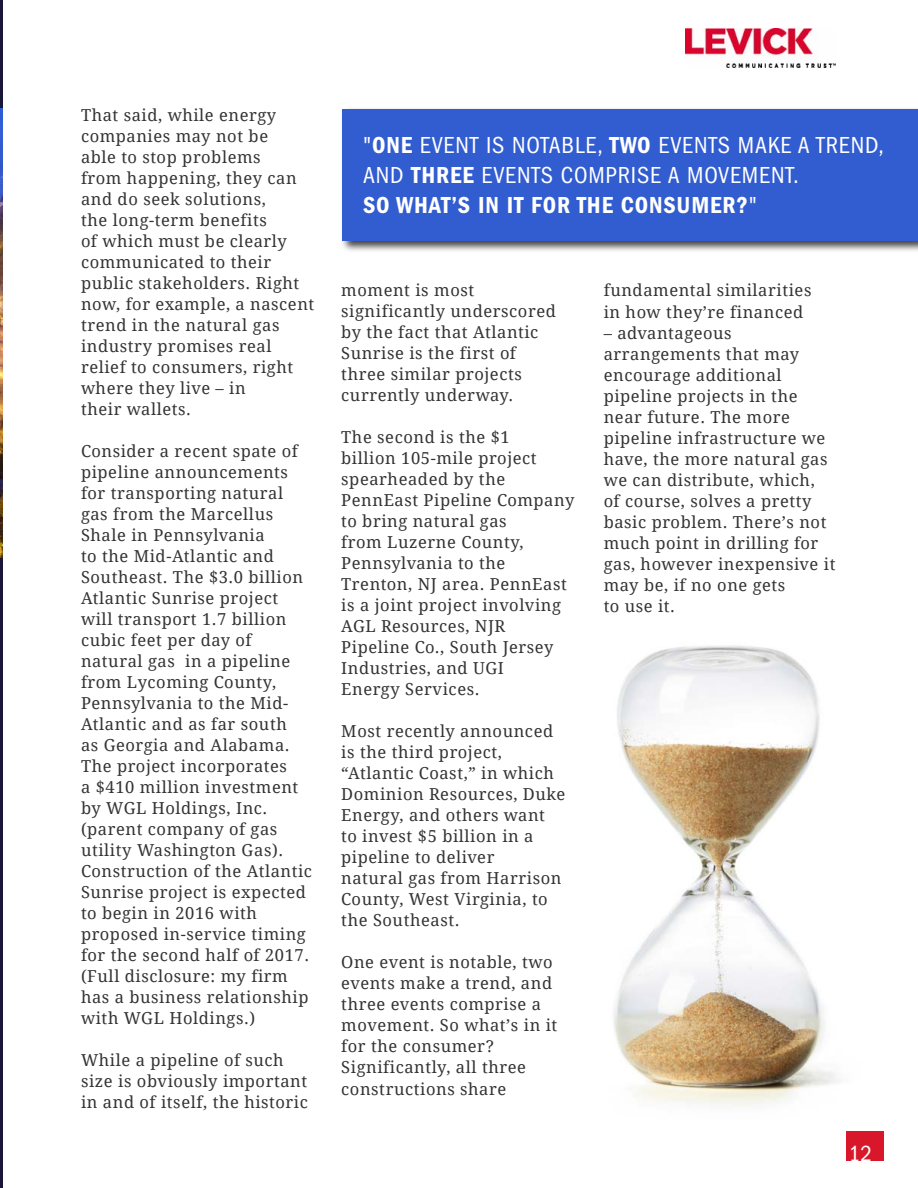
<style>
.page{position:relative;width:918px;height:1188px;background:#fff}
.page>*{position:absolute;margin:0;border:0;box-sizing:border-box;transform-origin:0 0}
.t1{font:condensed 24px/30px "Franklin Gothic";letter-spacing:.035em;color:#fff}
.t2{font:condensed 22.65px "Franklin Gothic";color:#fff}
.t3{font:16.5px/21px "Droid Serif";letter-spacing:.035em;color:#333334}
.s1{font-weight:600}
.s2{font-weight:600;color:#fffffb}
</style>
<div class="page">
<img style="left:686px;top:29px;width:149px;height:39px">
<hr style="left:0;top:0;width:2px;height:1188px;background:#1a1637">
<img style="left:0;top:108px;width:2px;height:449px">
<div style="left:846px;top:1132px;width:37px;height:29px;background:#d8182a"></div>
<div style="left:340px;top:107px;width:578px;height:146px;background:#000;opacity:.75"></div>
<div style="left:342px;top:109px;width:576px;height:132px;background:#325dd0"></div>
<img style="left:614px;top:645px;width:225px;height:462px">
<p class="t3" style="left:81px;top:104px;width:235px">That said, while energy companies may not be<br>able to stop problems<br>from happening, they can and do seek solutions,<br>the long-term benefits<br>of which must be clearly communicated to their public stakeholders. Right now, for example, a nascent trend in the natural gas industry promises real relief to consumers, right where they live – in<br>their wallets.</p>
<p class="t3" style="left:81px;top:440px;width:233px">Consider a recent spate of pipeline announcements for transporting natural gas from the Marcellus<br>Shale in Pennsylvania<br>to the Mid-Atlantic and<br>Southeast. The $3.0 billion<br>Atlantic Sunrise project will transport 1.7 billion cubic feet per day of natural gas in a pipeline from Lycoming County,<br>Pennsylvania to the Mid-<br>Atlantic and as far south<br>as Georgia and Alabama.<br>The project incorporates<br>a $410 million investment by WGL Holdings, Inc. (parent company of gas utility Washington Gas).<br>Construction of the Atlantic<br>Sunrise project is expected to begin in 2016 with proposed in-service timing for the second half of 2017. (Full disclosure: my firm has a business relationship with WGL Holdings.)</p>
<p class="t3" style="left:81px;top:1050px;width:228px">While a pipeline of such size is obviously important in and of itself, the historic</p>
<h1 class="t1" style="left:363px;top:131px;width:522px">"<span class="s1">ONE</span> EVENT IS NOTABLE, <span class="s1">TWO</span> EVENTS MAKE A TREND,<br>AND <span class="s1">THREE</span> EVENTS COMPRISE A MOVEMENT.<br><span class="s2">SO WHAT’S IN IT FOR THE CONSUMER?</span>"</h1>
<p class="t3" style="left:341px;top:280px;width:216px">moment is most significantly underscored by the fact that Atlantic<br>Sunrise is the first of three similar projects currently underway.</p>
<p class="t3" style="left:341px;top:427px;width:235px">The second is the $1<br>billion 105-mile project spearheaded by the<br>PennEast Pipeline Company to bring natural gas<br>from Luzerne County,<br>Pennsylvania to the<br>Trenton, NJ area. PennEast is a joint project involving<br>AGL Resources, NJR<br>Pipeline Co., South Jersey<br>Industries, and UGI<br>Energy Services.</p>
<p class="t3" style="left:341px;top:721px;width:226px">Most recently announced is the third project, “Atlantic Coast,” in which<br>Dominion Resources, Duke<br>Energy, and others want<br>to invest $5 billion in a pipeline to deliver<br>natural gas from Harrison<br>County, West Virginia, to the Southeast.</p>
<p class="t3" style="left:341px;top:952px;width:218px">One event is notable, two events make a trend, and three events comprise a movement. So what’s in it for the consumer?<br>Significantly, all three constructions share</p>
<p class="t3" style="left:604px;top:280px;width:209px">fundamental similarities in how they’re financed</p>
<p class="t3" style="left:604px;top:322px;width:233px">– advantageous arrangements that may encourage additional pipeline projects in the near future. The more pipeline infrastructure we have, the more natural gas we can distribute, which,<br>of course, solves a pretty basic problem. There’s not much point in drilling for gas, however inexpensive it may be, if no one gets<br>to use it.</p>
<h2 class="t2" style="left:849px;top:1140px;width:25px">1 25</h2>
</div>
